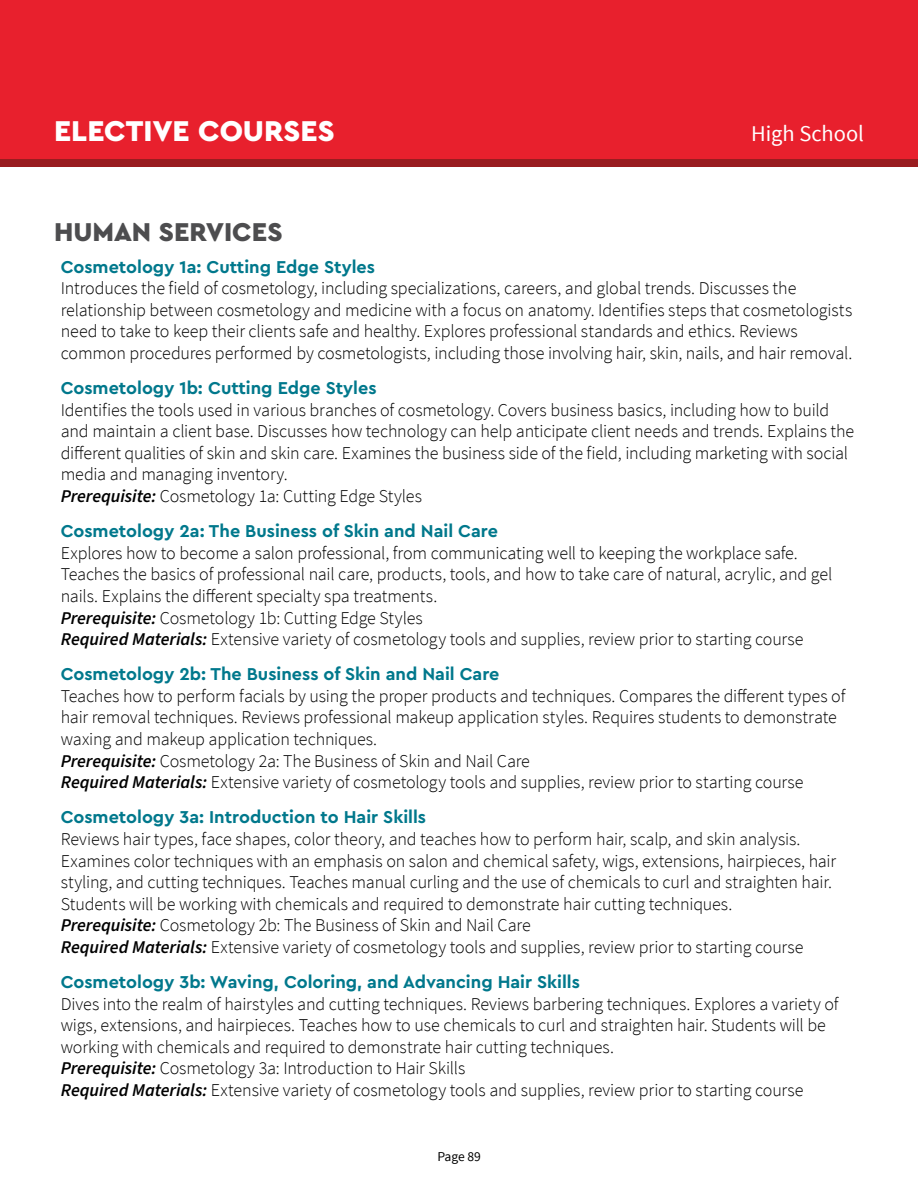
<style>
.page{position:relative;width:918px;height:1188px;background:#fff}
.page>*{position:absolute;margin:0;border:0;box-sizing:border-box;transform-origin:0 0}
.t1{font:900 30px "Cera Pro";color:#fff}
.t2{font:900 27px "Cera Pro";color:#4d4d4f}
.t3{font:22.5px "Source Sans Pro";color:#fff}
.t4{font:300 18px/21.6px "Source Sans Pro";letter-spacing:-.01em;color:#000}
.t5{font:700 18px "Cera Pro";color:#00788c}
.t6{font:13.5px "Source Sans Pro";letter-spacing:-.005em;color:#000}
.s1{font-weight:600;font-style:italic}
</style>
<div class="page">
<div style="left:0;top:0;width:918px;height:159px;background:#e8202d"></div>
<div style="left:0;top:159px;width:918px;height:8px;background:#991d20"></div>
<h1 class="t1" style="left:54px;top:111px;width:282px">ELECTIVE COURSES</h1>
<p class="t3" style="left:751px;top:120px;width:114px">High School</p>
<h2 class="t2" style="left:54px;top:214px;width:230px">HUMAN SERVICES</h2>
<p class="t5" style="left:61px;top:255px;width:316px">Cosmetology 1a: Cutting Edge Styles</p>
<p class="t4" style="left:61px;top:277px;width:793px">Introduces the field of cosmetology, including specializations, careers, and global trends. Discusses the relationship between cosmetology and medicine with a focus on anatomy. Identifies steps that cosmetologists need to take to keep their clients safe and healthy. Explores professional standards and ethics. Reviews common procedures performed by cosmetologists, including those involving hair, skin, nails, and hair removal.</p>
<p class="t5" style="left:61px;top:376px;width:317px">Cosmetology 1b: Cutting Edge Styles</p>
<p class="t4" style="left:61px;top:399px;width:795px">Identifies the tools used in various branches of cosmetology. Covers business basics, including how to build and maintain a client base. Discusses how technology can help anticipate client needs and trends. Explains the different qualities of skin and skin care. Examines the business side of the field, including marketing with social media and managing inventory.<br><span class="s1">Prerequisite:</span> Cosmetology 1a: Cutting Edge Styles</p>
<p class="t5" style="left:61px;top:519px;width:439px">Cosmetology 2a: The Business of Skin and Nail Care</p>
<p class="t4" style="left:61px;top:542px;width:773px">Explores how to become a salon professional, from communicating well to keeping the workplace safe.<br>Teaches the basics of professional nail care, products, tools, and how to take care of natural, acrylic, and gel nails. Explains the different specialty spa treatments.<br><span class="s1">Prerequisite:</span> Cosmetology 1b: Cutting Edge Styles<br><span class="s1">Required Materials:</span> Extensive variety of cosmetology tools and supplies, review prior to starting course</p>
<p class="t5" style="left:61px;top:662px;width:440px">Cosmetology 2b: The Business of Skin and Nail Care</p>
<p class="t4" style="left:61px;top:685px;width:786px">Teaches how to perform facials by using the proper products and techniques. Compares the different types of hair removal techniques. Reviews professional makeup application styles. Requires students to demonstrate waxing and makeup application techniques.<br><span class="s1">Prerequisite:</span> Cosmetology 2a: The Business of Skin and Nail Care<br><span class="s1">Required Materials:</span> Extensive variety of cosmetology tools and supplies, review prior to starting course</p>
<p class="t5" style="left:61px;top:805px;width:367px">Cosmetology 3a: Introduction to Hair Skills</p>
<p class="t4" style="left:61px;top:828px;width:777px">Reviews hair types, face shapes, color theory, and teaches how to perform hair, scalp, and skin analysis.<br>Examines color techniques with an emphasis on salon and chemical safety, wigs, extensions, hairpieces, hair styling, and cutting techniques. Teaches manual curling and the use of chemicals to curl and straighten hair.<br>Students will be working with chemicals and required to demonstrate hair cutting techniques.<br><span class="s1">Prerequisite:</span> Cosmetology 2b: The Business of Skin and Nail Care<br><span class="s1">Required Materials:</span> Extensive variety of cosmetology tools and supplies, review prior to starting course</p>
<p class="t5" style="left:61px;top:970px;width:521px">Cosmetology 3b: Waving, Coloring, and Advancing Hair Skills</p>
<p class="t4" style="left:61px;top:993px;width:779px">Dives into the realm of hairstyles and cutting techniques. Reviews barbering techniques. Explores a variety of wigs, extensions, and hairpieces. Teaches how to use chemicals to curl and straighten hair. Students will be working with chemicals and required to demonstrate hair cutting techniques.<br><span class="s1">Prerequisite:</span> Cosmetology 3a: Introduction to Hair Skills<br><span class="s1">Required Materials:</span> Extensive variety of cosmetology tools and supplies, review prior to starting course</p>
<p class="t6" style="left:437px;top:1148px;width:45px">Page 89</p>
</div>
